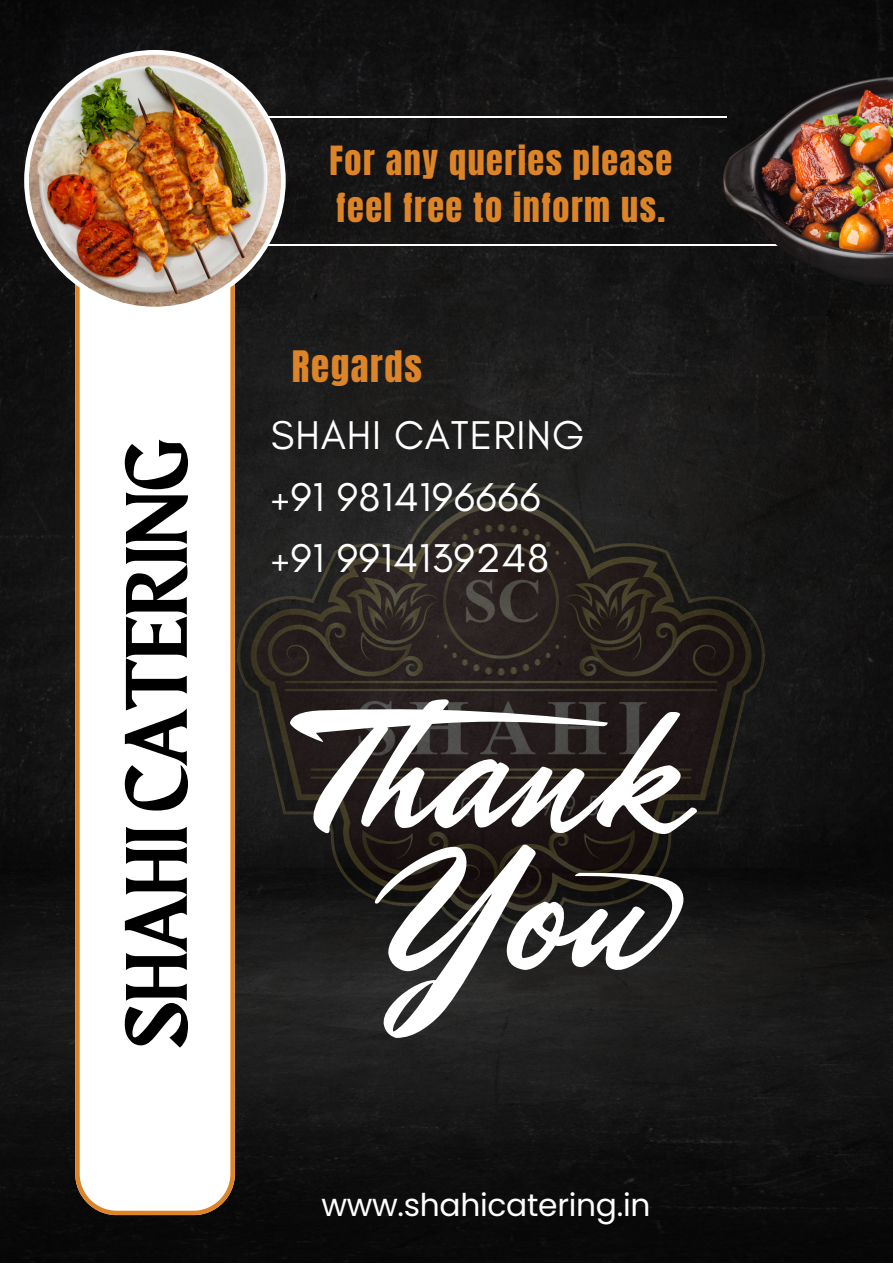
<style>
.page{position:relative;width:893px;height:1264px;background:#fff}
.page>*{position:absolute;margin:0;border:0;box-sizing:border-box;transform-origin:0 0}
.t1{font:87.3px "Maragsa Display";color:#000}
.t2{font:40.95px "Glacial Indifference";letter-spacing:.02em;color:#fff}
.t3{font:36.9px "Anton";letter-spacing:.045em;color:#dc8427}
.t4{font:34.2px/47.2px "Anton";letter-spacing:.045em;color:#dc8427}
.t5{font:31.35px "Poppins";letter-spacing:-.01em;color:#fff}
</style>
<div class="page">
<img style="left:0;top:0;width:892px;height:1262px">
<img style="left:235px;top:357px;width:623px;height:681px">
<svg style="left:75px;top:311px;width:160px;height:904px"></svg>
<hr style="left:266px;top:244px;width:537px;height:1px;background:#fff">
<hr style="left:264px;top:116px;width:462px;height:1px;background:#fff">
<img style="left:24px;top:50px;width:262px;height:261px">
<img style="left:723px;top:76px;width:169px;height:208px">
<svg style="left:290px;top:699px;width:410px;height:338px"></svg>
<p class="t1" style="left:119px;top:1048px;width:610px;rotate:-90deg">SHAHICATERING</p>
<p class="t4" style="left:329px;top:138px;width:344px">For any queries please feel free to inform us.</p>
<p class="t3" style="left:292px;top:340px;width:131px">Regards</p>
<p class="t2" style="left:271px;top:410px;width:315px">SHAHI CATERING</p>
<p class="t2" style="left:271px;top:471px;width:271px">+91 9814196666</p>
<p class="t2" style="left:271px;top:533px;width:279px">+91 9914139248</p>
<p class="t5" style="left:321px;top:1182px;width:330px">www.shahicatering.in</p>
</div>
